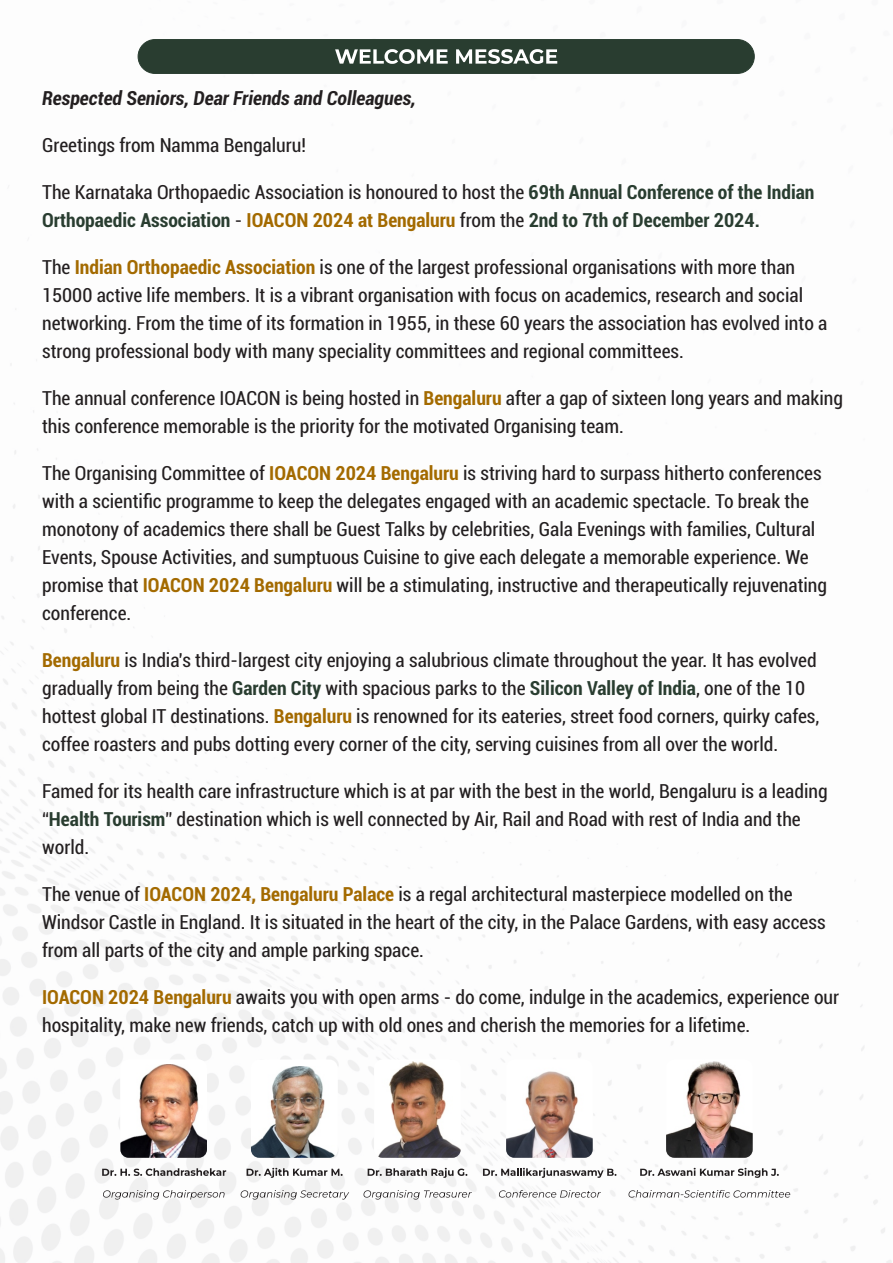
<style>
.page{position:relative;width:893px;height:1263px;background:#fff}
.page>*{position:absolute;margin:0;border:0;box-sizing:border-box;transform-origin:0 0}
.t1{font:condensed 19.5px/28px "Roboto";color:#231f20}
.t2{font:700 condensed 19.5px/28px "Roboto";color:#293d30}
.t3{font:italic 700 condensed 19.5px "Roboto";color:#231f20}
.s1{font-weight:400;color:#231f20}
.s2{color:#a36a00}
.s3{font-weight:700;color:#a36a00}
.s4{font-weight:700;color:#293d30}
</style>
<div class="page">
<img style="left:0;top:39px;width:892px;height:1224px">
<div style="left:138px;top:39px;width:617px;height:35px;background:#293d30;border:1px solid #293d30;border-radius:17px"></div>
<svg style="left:335px;top:49px;width:113px;height:15px"></svg>
<svg style="left:456px;top:49px;width:101px;height:15px"></svg>
<div style="left:120px;top:1059px;width:87px;height:99px;background:#fff;border-radius:8px"></div>
<img style="left:120px;top:1064px;width:87px;height:94px">
<svg style="left:102px;top:1168px;width:124px;height:8px"></svg>
<svg style="left:103px;top:1190px;width:122px;height:9px"></svg>
<img style="left:666px;top:1061px;width:87px;height:97px">
<svg style="left:640px;top:1168px;width:139px;height:10px"></svg>
<svg style="left:628px;top:1190px;width:162px;height:7px"></svg>
<img style="left:506px;top:1059px;width:87px;height:99px;border-radius:8px">
<svg style="left:483px;top:1168px;width:133px;height:10px"></svg>
<svg style="left:499px;top:1190px;width:102px;height:7px"></svg>
<div style="left:251px;top:1059px;width:87px;height:99px;background:#fff;border-radius:8px"></div>
<img style="left:251px;top:1067px;width:87px;height:91px">
<svg style="left:247px;top:1168px;width:96px;height:10px"></svg>
<svg style="left:241px;top:1190px;width:108px;height:9px"></svg>
<div style="left:374px;top:1059px;width:87px;height:99px;background:#fff;border-radius:8px"></div>
<img style="left:374px;top:1062px;width:87px;height:96px">
<svg style="left:368px;top:1168px;width:99px;height:10px"></svg>
<svg style="left:364px;top:1190px;width:108px;height:9px"></svg>
<p class="t3" style="left:42px;top:91px;width:375px">Respected Seniors, Dear Friends and Colleagues,</p>
<p class="t1" style="left:42px;top:133px;width:265px">Greetings from Namma Bengaluru!</p>
<p class="t2" style="left:42px;top:180px;width:774px"><span class="s1">The Karnataka Orthopaedic Association is honoured to host the</span> 69th Annual Conference of the Indian<br>Orthopaedic Association <span class="s1">-</span> <span class="s2">IOACON 2024 at Bengaluru</span> <span class="s1">from the</span> 2nd to 7th of December 2024.</p>
<p class="t1" style="left:42px;top:255px;width:787px">The <span class="s3">Indian Orthopaedic Association</span> is one of the largest professional organisations with more than 15000 active life members. It is a vibrant organisation with focus on academics, research and social networking. From the time of its formation in 1955, in these 60 years the association has evolved into a strong professional body with many speciality committees and regional committees.</p>
<p class="t1" style="left:42px;top:386px;width:802px">The annual conference IOACON is being hosted in <span class="s3">Bengaluru</span> after a gap of sixteen long years and making this conference memorable is the priority for the motivated Organising team.</p>
<p class="t1" style="left:42px;top:461px;width:787px">The Organising Committee of <span class="s3">IOACON 2024 Bengaluru</span> is striving hard to surpass hitherto conferences with a scientific programme to keep the delegates engaged with an academic spectacle. To break the monotony of academics there shall be Guest Talks by celebrities, Gala Evenings with families, Cultural Events, Spouse Activities, and sumptuous Cuisine to give each delegate a memorable experience. We promise that <span class="s3">IOACON 2024 Bengaluru</span> will be a stimulating, instructive and therapeutically rejuvenating conference.</p>
<p class="t1" style="left:42px;top:648px;width:779px"><span class="s3">Bengaluru</span> is India's third-largest city enjoying a salubrious climate throughout the year. It has evolved gradually from being the <span class="s4">Garden City</span> with spacious parks to the <span class="s4">Silicon Valley of India</span>, one of the 10 hottest global IT destinations. <span class="s3">Bengaluru</span> is renowned for its eateries, street food corners, quirky cafes, coffee roasters and pubs dotting every corner of the city, serving cuisines from all over the world.</p>
<p class="t1" style="left:42px;top:779px;width:787px">Famed for its health care infrastructure which is at par with the best in the world, Bengaluru is a leading “<span class="s4">Health Tourism</span>” destination which is well connected by Air, Rail and Road with rest of India and the world.</p>
<p class="t1" style="left:42px;top:882px;width:785px">The venue of <span class="s3">IOACON 2024, Bengaluru Palace</span> is a regal architectural masterpiece modelled on the<br>Windsor Castle in England. It is situated in the heart of the city, in the Palace Gardens, with easy access from all parts of the city and ample parking space.</p>
<p class="t1" style="left:42px;top:985px;width:799px"><span class="s3">IOACON 2024 Bengaluru</span> awaits you with open arms - do come, indulge in the academics, experience our hospitality, make new friends, catch up with old ones and cherish the memories for a lifetime.</p>
</div>
